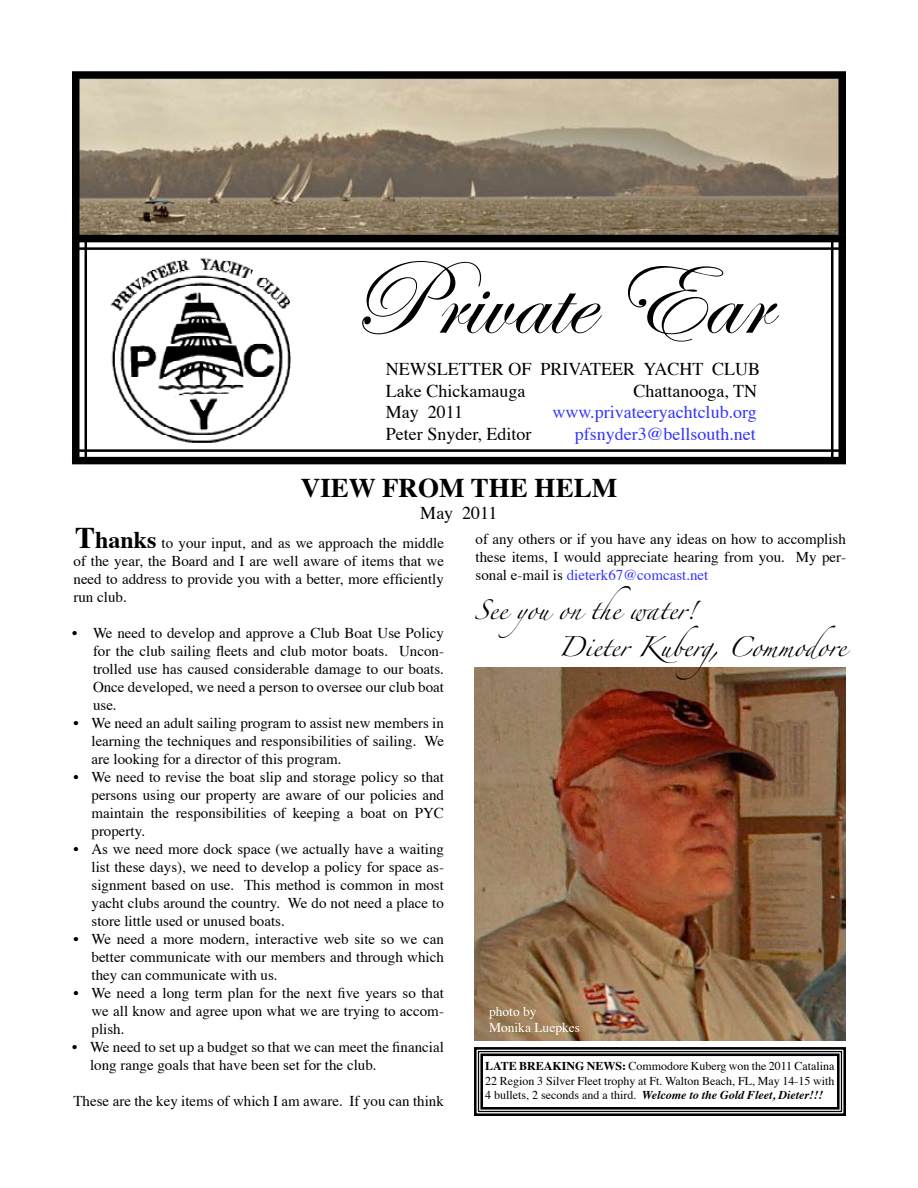
<style>
.page{position:relative;width:918px;height:1188px;background:#fff}
.page>*{position:absolute;margin:0;border:0;box-sizing:border-box;transform-origin:0 0}
.t1{font:108px "Edwardian Script ITC";color:#000}
.t2{font:700 27px "Times";color:#000}
.t3{font:18px/21.6px "Times";color:#000}
.t4{font:18px "Times";color:#33f}
.t5{font:18px "Zapfino";color:#000}
.t6{font:15px/18px "Times";color:#000;text-align:justify}
.t7{font:13.5px/16.2px "Times";color:#fff}
.t8{font:12px/14.4px "Times";color:#000;text-align:justify}
.s1{font-weight:700;font-size:30px}
.s2{font-weight:700;font-size:24px}
.s3{color:#33f}
.s4{font-weight:700}
.s5{font-weight:700;font-style:italic}
</style>
<div class="page">
<img style="left:80px;top:79px;width:758px;height:156px">
<img style="left:474px;top:667px;width:372px;height:373px">
<img style="left:110px;top:258px;width:181px;height:185px">
<hr style="left:72px;top:449px;width:774px;height:3px;background:#000">
<div style="left:72px;top:457px;width:774px;height:7px;background:#000"></div>
<div style="left:74px;top:235px;width:772px;height:7px;background:#000"></div>
<hr style="left:74px;top:247px;width:772px;height:3px;background:#000">
<div style="left:72px;top:71px;width:774px;height:8px;background:#000"></div>
<div style="left:838px;top:72px;width:8px;height:163px;background:#000"></div>
<div style="left:72px;top:72px;width:8px;height:168px;background:#000"></div>
<div style="left:72px;top:235px;width:8px;height:226px;background:#000"></div>
<hr style="left:85px;top:235px;width:2px;height:226px;background:#000">
<div style="left:838px;top:237px;width:8px;height:224px;background:#000"></div>
<hr style="left:831px;top:237px;width:2px;height:224px;background:#000">
<svg style="left:474px;top:1047px;width:372px;height:69px"></svg>
<div style="left:478px;top:1051px;width:364px;height:61px;border:1px solid #000"></div>
<div style="left:480px;top:1053px;width:360px;height:57px;border:3px solid #000"></div>
<h1 class="t1" style="left:350px;top:240px;width:421px">Private Ear</h1>
<p class="t3" style="left:386px;top:357px;width:376px">NEWSLETTER OF PRIVATEER YACHT CLUB<br>Lake Chickamauga</p>
<p class="t3" style="left:633px;top:379px;width:125px">Chattanooga, TN</p>
<p class="t3" style="left:386px;top:400px;width:79px">May 2011</p>
<p class="t4" style="left:552px;top:396px;width:206px">www.privateeryachtclub.org</p>
<p class="t3" style="left:386px;top:422px;width:147px">Peter Snyder, Editor</p>
<p class="t4" style="left:575px;top:417px;width:183px">pfsnyder3@bellsouth.net</p>
<h2 class="t2" style="left:301px;top:462px;width:318px">VIEW FROM THE HELM</h2>
<p class="t3" style="left:420px;top:500px;width:79px">May 2011</p>
<p class="t6" style="left:74px;top:533px;width:372px"><span class="s1">T</span><span class="s2">hanks</span> to your input, and as we approach the middle of the year, the Board and I are well aware of items that we need to address to provide you with a better, more efficiently run club.</p>
<p class="t6" style="left:93px;top:623px;width:353px;text-indent:-21px">• We need to develop and approve a Club Boat Use Policy for the club sailing fleets and club motor boats. Uncon&shy;trolled use has caused considerable damage to our boats.<br>Once developed, we need a person to oversee our club boat use.</p>
<p class="t6" style="left:92px;top:713px;width:354px;text-indent:-18px">• We need an adult sailing program to assist new members in learning the techniques and responsibilities of sailing. We are looking for a director of this program.</p>
<p class="t6" style="left:92px;top:767px;width:354px;text-indent:-18px">• We need to revise the boat slip and storage policy so that persons using our property are aware of our policies and maintain the responsibilities of keeping a boat on PYC property.</p>
<p class="t6" style="left:92px;top:839px;width:354px;text-indent:-18px">• As we need more dock space (we actually have a waiting list these days), we need to develop a policy for space as&shy;signment based on use. This method is common in most yacht clubs around the country. We do not need a place to store little used or unused boats.</p>
<p class="t6" style="left:92px;top:929px;width:354px;text-indent:-18px">• We need a more modern, interactive web site so we can better communicate with our members and through which they can communicate with us.</p>
<p class="t6" style="left:92px;top:983px;width:354px;text-indent:-18px">• We need a long term plan for the next five years so that we all know and agree upon what we are trying to accom&shy;plish.</p>
<p class="t6" style="left:90px;top:1037px;width:355px;text-indent:-18px">• We need to set up a budget so that we can meet the financial long range goals that have been set for the club.</p>
<p class="t6" style="left:74px;top:1091px;width:372px">These are the key items of which I am aware. If you can think</p>
<p class="t6" style="left:476px;top:528px;width:372px">of any others or if you have any ideas on how to accomplish these items, I would appreciate hearing from you. My per&shy;sonal e-mail is <span class="s3">dieterk67@comcast.net</span></p>
<p class="t5" style="left:474px;top:603px;width:223px">See you on the water!</p>
<p class="t5" style="left:559px;top:639px;width:289px">Dieter Kuberg, Commodore</p>
<p class="t7" style="left:489px;top:1002px;width:93px">photo by<br>Monika Luepkes</p>
<p class="t8" style="left:485px;top:1058px;width:351px"><span class="s4">LATE BREAKING NEWS:</span> Commodore Kuberg won the 2011 Catalina 22 Region 3 Silver Fleet trophy at Ft. Walton Beach, FL, May 14-15 with 4 bullets, 2 seconds and a third. <span class="s5">Welcome to the Gold Fleet, Dieter!!!</span></p>
</div>
